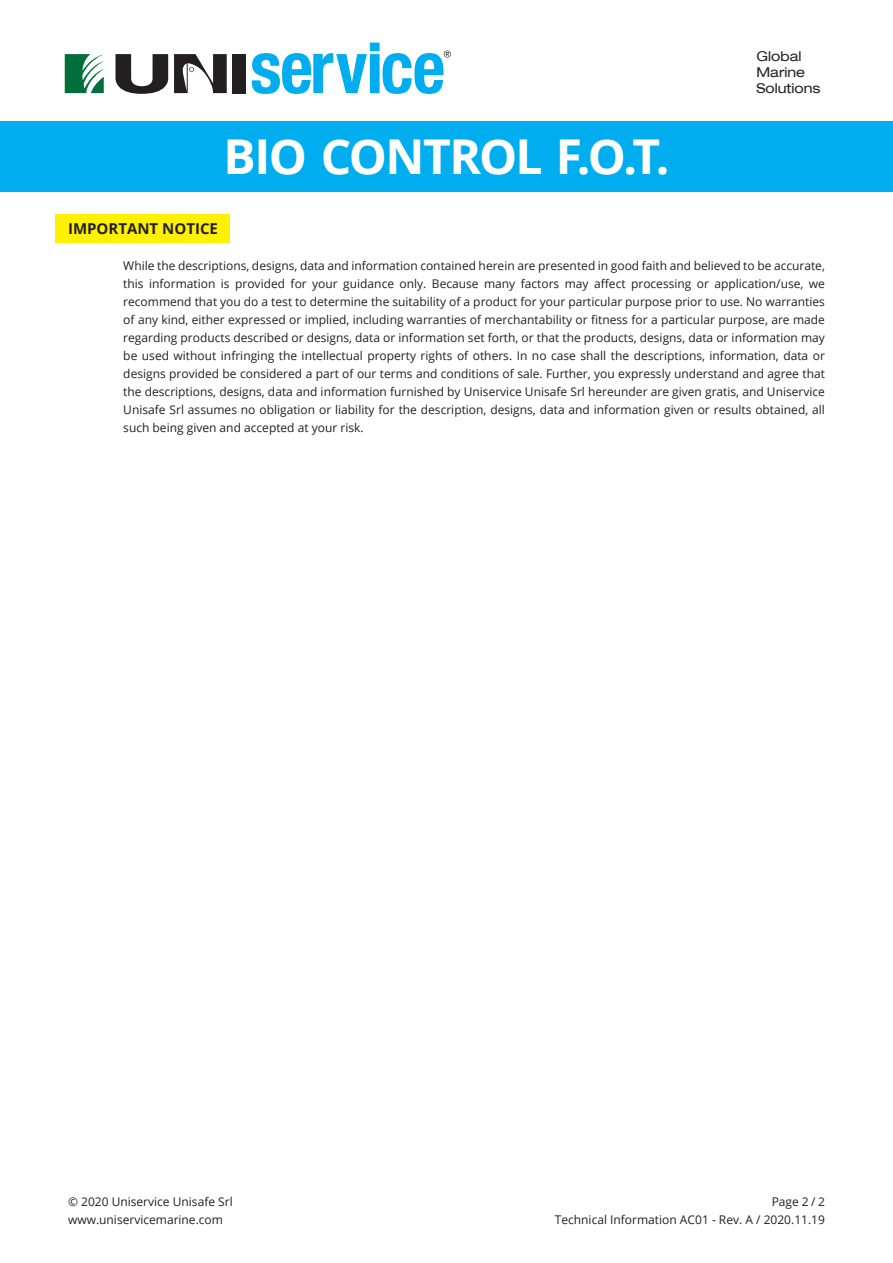
<style>
.page{position:relative;width:893px;height:1263px;background:#fff}
.page>*{position:absolute;margin:0;border:0;box-sizing:border-box;transform-origin:0 0}
.t1{font:700 48px "Open Sans";letter-spacing:-.035em;color:#fff}
.t2{font:700 15px "Open Sans";color:#231f20}
.t3{font:expanded 13.5px/16.2px "Helvetica Neue LT Com";color:#231f20}
.t4{font:12px/18px "Open Sans";color:#231f20;text-align:justify}
</style>
<div class="page">
<div style="left:55px;top:215px;width:175px;height:28px;background:#fff101"></div>
<div style="left:0;top:121px;width:893px;height:70px;background:#00aeef"></div>
<svg style="left:252px;top:43px;width:199px;height:51px"></svg>
<svg style="left:115px;top:54px;width:53px;height:40px"></svg>
<div style="left:233px;top:54px;width:13px;height:39px;background:#231f20"></div>
<svg style="left:174px;top:54px;width:53px;height:39px"></svg>
<svg style="left:65px;top:54px;width:39px;height:39px"></svg>
<h1 class="t1" style="left:224px;top:123px;width:447px">BIO CONTROL F.O.T.</h1>
<p class="t3" style="left:756px;top:48px;width:65px">Global<br>Marine<br>Solutions</p>
<p class="t2" style="left:68px;top:218px;width:151px">IMPORTANT NOTICE</p>
<p class="t4" style="left:123px;top:256px;width:703px">While the descriptions, designs, data and information contained herein are presented in good faith and believed to be accurate, this information is provided for your guidance only. Because many factors may affect processing or application/use, we recommend that you do a test to determine the suitability of a product for your particular purpose prior to use. No warranties of any kind, either expressed or implied, including warranties of merchantability or fitness for a particular purpose, are made regarding products described or designs, data or information set forth, or that the products, designs, data or information may be used without infringing the intellectual property rights of others. In no case shall the descriptions, information, data or designs provided be considered a part of our terms and conditions of sale. Further, you expressly understand and agree that the descriptions, designs, data and information furnished by Uniservice Unisafe Srl hereunder are given gratis, and Uniservice Unisafe Srl assumes no obligation or liability for the description, designs, data and information given or results obtained, all such being given and accepted at your risk.</p>
<p class="t4" style="left:68px;top:1192px;width:166px">© 2020 Uniservice Unisafe Srl</p>
<p class="t4" style="left:772px;top:1192px;width:55px">Page 2 / 2</p>
<p class="t4" style="left:68px;top:1210px;width:156px">www.uniservicemarine.com</p>
<p class="t4" style="left:555px;top:1210px;width:272px">Technical Information AC01 - Rev. A / 2020.11.19</p>
</div>
